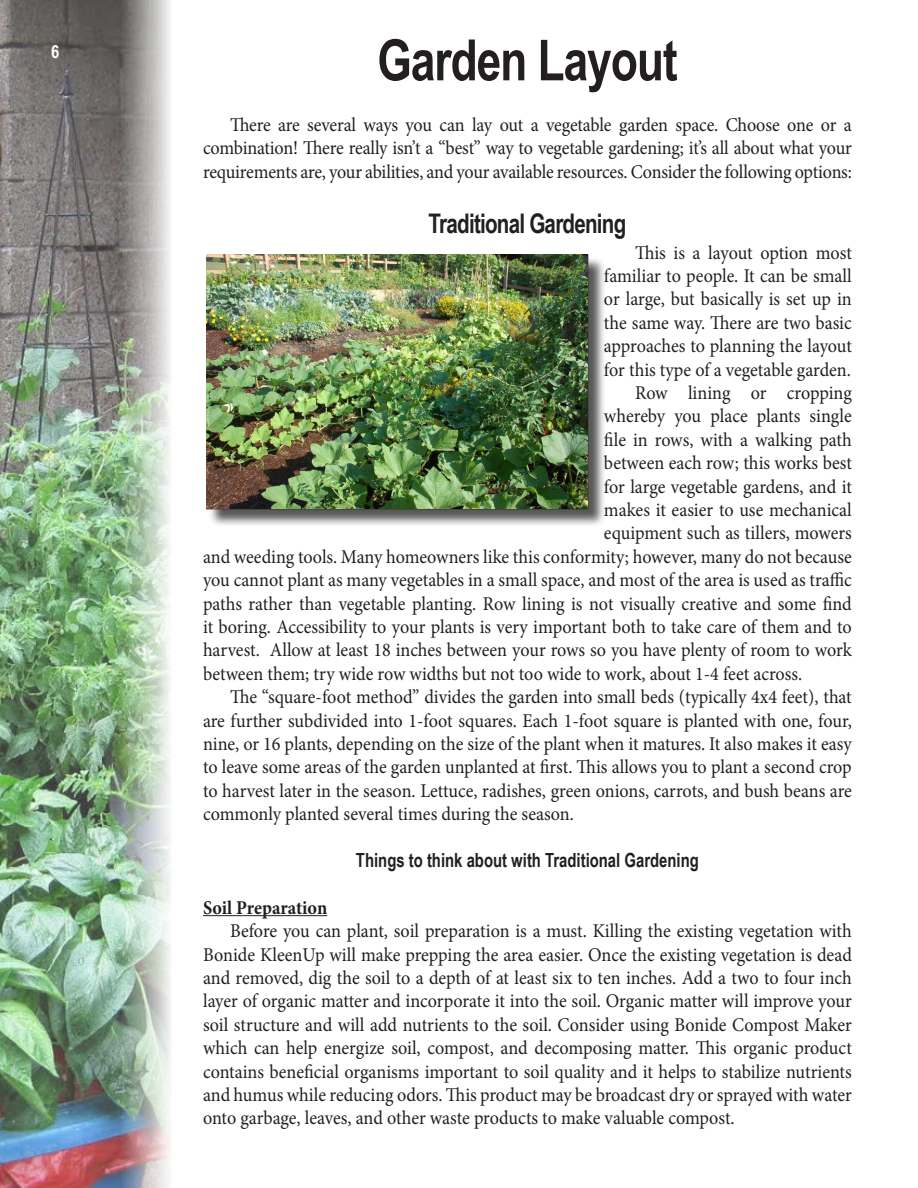
<style>
.page{position:relative;width:918px;height:1188px;background:#fff}
.page>*{position:absolute;margin:0;border:0;box-sizing:border-box;transform-origin:0 0}
.t1{font:700 57px "Arial Narrow";letter-spacing:-.02em;color:#231f20;scale:.95 1}
.t2{font:700 27px "Arial Narrow";letter-spacing:-.03em;color:#231f20;scale:.93 1}
.t3{font:19.5px/23.4px "Minion Pro";letter-spacing:-.005em;color:#231f20;text-align:justify;scale:.93 1}
.t4{font:700 19.5px "Arial Narrow";color:#231f20;scale:.93 1}
.t5{font:700 19.5px "Minion Pro";letter-spacing:-.005em;color:#231f20;scale:.93 1}
.t6{font:700 18px "Arial Narrow";color:#fff}
</style>
<div class="page">
<hr style="left:203px;top:915px;width:124px;height:1px;background:#231f20">
<div style="left:209px;top:257px;width:398px;height:270px;background:#231f20;opacity:.75"></div>
<img style="left:206px;top:254px;width:382px;height:254px">
<img style="left:0;top:0;width:170px;height:1188px">
<p class="t6" style="left:51px;top:38px;width:10px">6</p>
<h1 class="t1" style="left:377px;top:17px;width:318px">Garden Layout</h1>
<p class="t3" style="left:203px;top:113px;width:699px;text-indent:27px">There are several ways you can lay out a vegetable garden space. Choose one or a combination! There really isn’t a “best” way to vegetable gardening; it’s all about what your requirements are, your abilities, and your available resources. Consider the following options:</p>
<h2 class="t2" style="left:429px;top:203px;width:214px">Traditional Gardening</h2>
<p class="t3" style="left:635px;top:241px;width:235px">This is a layout option most</p>
<p class="t3" style="left:604px;top:264px;width:268px">familiar to people. It can be small</p>
<p class="t3" style="left:604px;top:287px;width:268px">or large, but basically is set up in</p>
<p class="t3" style="left:604px;top:311px;width:268px">the same way. There are two basic</p>
<p class="t3" style="left:604px;top:334px;width:268px">approaches to planning the layout</p>
<p class="t3" style="left:604px;top:358px;width:267px">for this type of a vegetable garden.</p>
<p class="t3" style="left:635px;top:381px;width:235px">Row lining or cropping</p>
<p class="t3" style="left:604px;top:404px;width:268px">whereby you place plants single</p>
<p class="t3" style="left:604px;top:428px;width:268px">file in rows, with a walking path</p>
<p class="t3" style="left:604px;top:451px;width:268px">between each row; this works best</p>
<p class="t3" style="left:604px;top:475px;width:268px">for large vegetable gardens, and it</p>
<p class="t3" style="left:604px;top:498px;width:268px">makes it easier to use mechanical</p>
<p class="t3" style="left:604px;top:521px;width:268px">equipment such as tillers, mowers</p>
<p class="t3" style="left:203px;top:545px;width:699px">and weeding tools. Many homeowners like this conformity; however, many do not because</p>
<p class="t3" style="left:203px;top:568px;width:699px">you cannot plant as many vegetables in a small space, and most of the area is used as traffic</p>
<p class="t3" style="left:203px;top:592px;width:699px">paths rather than vegetable planting. Row lining is not visually creative and some find</p>
<p class="t3" style="left:203px;top:615px;width:699px">it boring. Accessibility to your plants is very important both to take care of them and to</p>
<p class="t3" style="left:203px;top:638px;width:699px">harvest. Allow at least 18 inches between your rows so you have plenty of room to work</p>
<p class="t3" style="left:203px;top:662px;width:646px">between them; try wide row widths but not too wide to work, about 1-4 feet across.</p>
<p class="t3" style="left:230px;top:685px;width:670px">The “square-foot method” divides the garden into small beds (typically 4x4 feet), that</p>
<p class="t3" style="left:203px;top:709px;width:699px">are further subdivided into 1-foot squares. Each 1-foot square is planted with one, four,</p>
<p class="t3" style="left:203px;top:732px;width:699px">nine, or 16 plants, depending on the size of the plant when it matures. It also makes it easy</p>
<p class="t3" style="left:203px;top:755px;width:699px">to leave some areas of the garden unplanted at first. This allows you to plant a second crop</p>
<p class="t3" style="left:203px;top:779px;width:699px">to harvest later in the season. Lettuce, radishes, green onions, carrots, and bush beans are</p>
<p class="t3" style="left:203px;top:802px;width:400px">commonly planted several times during the season.</p>
<p class="t4" style="left:356px;top:845px;width:370px">Things to think about with Traditional Gardening</p>
<p class="t5" style="left:203px;top:894px;width:135px">Soil Preparation</p>
<p class="t3" style="left:203px;top:919px;width:699px;text-indent:27px">Before you can plant, soil preparation is a must. Killing the existing vegetation with Bonide KleenUp will make prepping the area easier. Once the existing vegetation is dead and removed, dig the soil to a depth of at least six to ten inches. Add a two to four inch layer of organic matter and incorporate it into the soil. Organic matter will improve your soil structure and will add nutrients to the soil. Consider using Bonide Compost Maker which can help energize soil, compost, and decomposing matter. This organic product contains beneficial organisms important to soil quality and it helps to stabilize nutrients and humus while reducing odors. This product may be broadcast dry or sprayed with water onto garbage, leaves, and other waste products to make valuable compost.</p>
</div>
